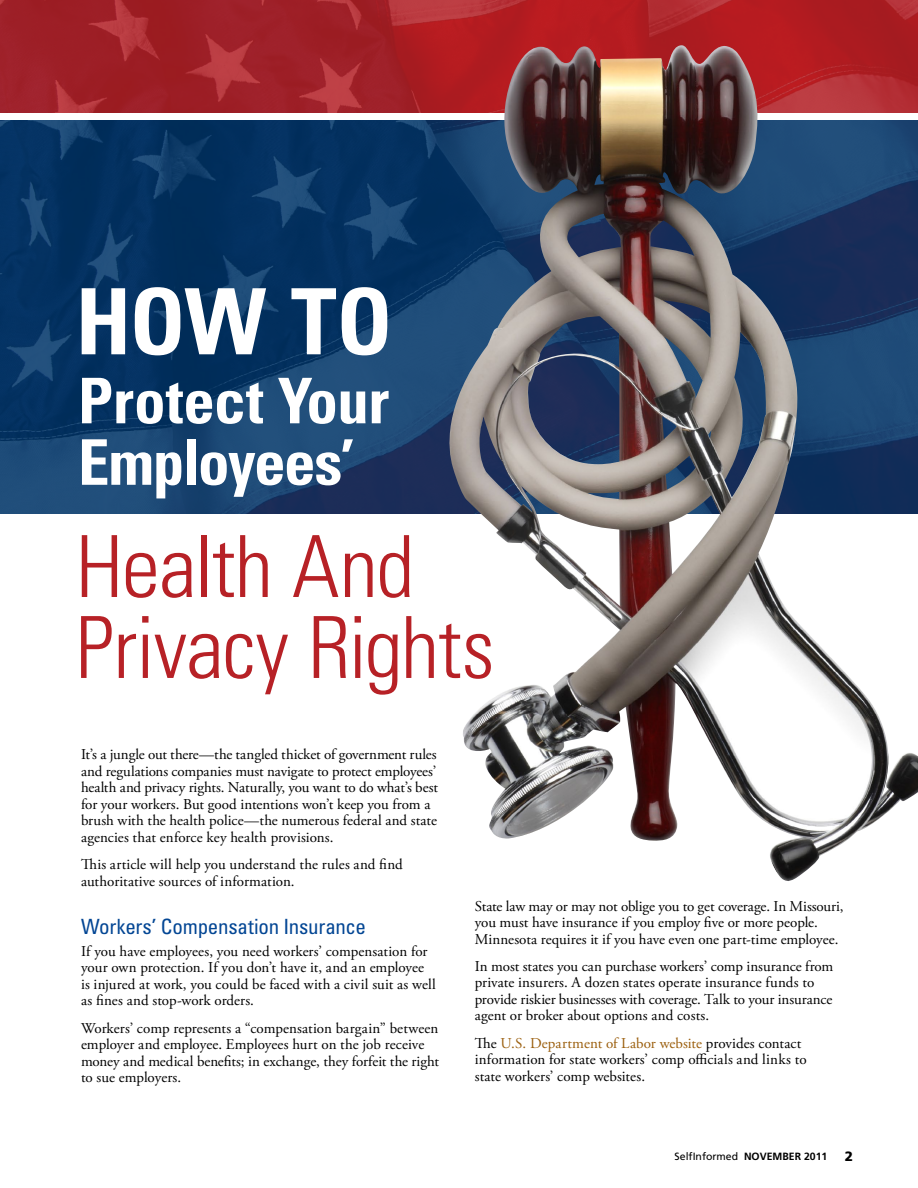
<style>
.page{position:relative;width:918px;height:1188px;background:#fff}
.page>*{position:absolute;margin:0;border:0;box-sizing:border-box;transform-origin:0 0}
.t1{font:700 condensed 91.5px "Univers LT Std";color:#fff}
.t2{font:300 condensed 85.65px/81px "Univers LT Std";letter-spacing:-.015em;color:#b72126}
.t3{font:700 condensed 63px/61.5px "Univers LT Std";letter-spacing:-.02em;color:#fff}
.t4{font:condensed 21px "Univers LT Std";letter-spacing:-.015em;color:#034694}
.t5{font:15px/16.5px "Adobe Garamond Pro";color:#000}
.t6{font:900 13.5px "Frutiger";color:#000}
.t7{font:10.5px "Frutiger";color:#000}
.s1{color:#9b5f0e}
.s2{font-weight:700}
</style>
<div class="page">
<svg style="left:0;top:0;width:918px;height:113px;background:#a62127"></svg>
<svg style="left:0;top:120px;width:442px;height:393px;background:#0d3967"></svg>
<img style="left:442px;top:45px;width:476px;height:836px">
<h1 class="t1" style="left:75px;top:266px;width:319px">How To</h1>
<h3 class="t3" style="left:78px;top:370px;width:313px">Protect Your<br>Employees’</h3>
<h2 class="t2" style="left:76px;top:526px;width:421px">Health And<br>Privacy Rights</h2>
<p class="t5" style="left:81px;top:747px;width:359px">It’s a jungle out there—the tangled thicket of government rules and regulations companies must navigate to protect employees’ health and privacy rights. Naturally, you want to do what’s best for your workers. But good intentions won’t keep you from a brush with the health police—the numerous federal and state agencies that enforce key health provisions.</p>
<p class="t5" style="left:81px;top:857px;width:323px">This article will help you understand the rules and find authoritative sources of information.</p>
<h3 class="t4" style="left:81px;top:913px;width:286px">Workers’ Compensation Insurance</h3>
<p class="t5" style="left:81px;top:943px;width:356px">If you have employees, you need workers’ compensation for your own protection. If you don’t have it, and an employee is injured at work, you could be faced with a civil suit as well as fines and stop-work orders.</p>
<p class="t5" style="left:81px;top:1020px;width:360px">Workers’ comp represents a “compensation bargain” between employer and employee. Employees hurt on the job receive money and medical benefits; in exchange, they forfeit the right to sue employers.</p>
<p class="t5" style="left:475px;top:898px;width:370px">State law may or may not oblige you to get coverage. In Missouri, you must have insurance if you employ five or more people.<br>Minnesota requires it if you have even one part-time employee.</p>
<p class="t5" style="left:475px;top:958px;width:360px">In most states you can purchase workers’ comp insurance from private insurers. A dozen states operate insurance funds to provide riskier businesses with coverage. Talk to your insurance agent or broker about options and costs.</p>
<p class="t5" style="left:475px;top:1035px;width:333px">The <span class="s1">U.S. Department of Labor website</span> provides contact information for state workers’ comp officials and links to state workers’ comp websites.</p>
<p class="t7" style="left:675px;top:1150px;width:154px">SelfInformed <span class="s2">NOVEMBER 2011</span></p>
<p class="t6" style="left:845px;top:1148px;width:10px">2</p>
</div>
